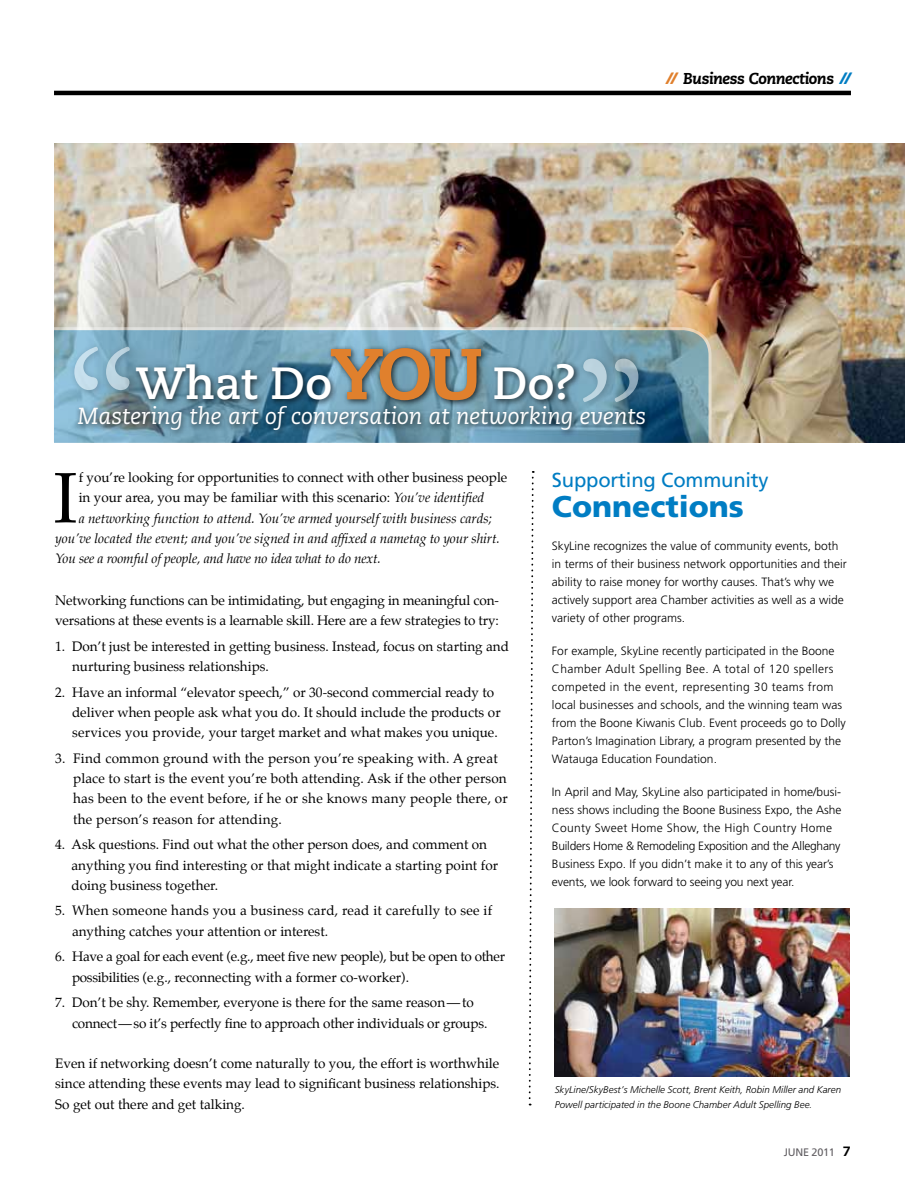
<style>
.page{position:relative;width:905px;height:1188px;background:#fff}
.page>*{position:absolute;margin:0;border:0;box-sizing:border-box;transform-origin:0 0}
.t1{font:71.55px "Palatino";color:#000}
.t2{font:700 45px "Caecilia LT Std";color:#fff}
.t3{font:900 30px "Frutiger";color:#007dc3}
.t4{font:italic 23.25px "Caecilia LT Std";color:#fff}
.t5{font:20.25px "Frutiger";letter-spacing:-.01em;color:#007dc3}
.t6{font:italic 800 15.75px "Caecilia LT Std";letter-spacing:-.035em;color:#000}
.t7{font:13.5px/20.2px "Palatino";color:#000}
.t8{font:13.5px/20.2px "Palatino";letter-spacing:.02em;color:#000}
.t9{font:italic 13.5px "Palatino";color:#000}
.t10{font:13.5px/20.2px "Palatino";letter-spacing:-.02em;color:#000}
.t11{font:300 12px/18px "Frutiger";color:#000}
.t12{font:10.8px "Frutiger";letter-spacing:-.02em;color:#625f63}
.t13{font:italic 300 9.75px/15px "Frutiger";letter-spacing:.005em;color:#000}
.s1{font-family:"Hermes";font-weight:900;color:#e0802d}
.s2{font-family:"Hermes";font-weight:900;color:#007dc3}
.s3{font-weight:800;font-size:72px;color:#e0802d}
.s4{font-style:italic}
.s5{font-family:"Caecilia LT Std";font-weight:800;font-size:13.5px;color:#000}
</style>
<div class="page">
<hr style="left:54px;top:91px;width:796px;height:4px;background:#000">
<img style="left:54px;top:144px;width:850px;height:299px">
<svg style="left:54px;top:326px;width:659px;height:117px;background:#7ca2b3"></svg>
<div style="left:69px;top:342px;width:69px;height:56px;background:#000;opacity:.45"></div>
<svg style="left:74px;top:347px;width:56px;height:43px;background:#99bed2"></svg>
<div style="left:74px;top:402px;width:578px;height:36px;background:#000;opacity:.75"></div>
<svg style="left:528px;top:471px;width:6px;height:634px"></svg>
<div style="left:578px;top:354px;width:69px;height:57px;background:#000;opacity:.45"></div>
<svg style="left:582px;top:359px;width:56px;height:43px;background:#81a5b7"></svg>
<div style="left:132px;top:344px;width:449px;height:64px;background:#000;opacity:.75"></div>
<img style="left:555px;top:908px;width:294px;height:169px">
<p class="t6" style="left:667px;top:69px;width:185px"><span class="s1">//</span> Business Connections <span class="s2">//</span></p>
<h2 class="t2" style="left:136px;top:357px;width:442px">What Do <span class="s3">YOU</span> Do?</h2>
<h3 class="t4" style="left:77px;top:403px;width:570px">Mastering the art of conversation at networking events</h3>
<h1 class="t1" style="left:53px;top:439px;width:26px">I</h1>
<p class="t7" style="left:79px;top:467px;width:430px">f you’re looking for opportunities to connect with other business people</p>
<p class="t7" style="left:79px;top:488px;width:407px">in your area, you may be familiar with this scenario: <span class="s4">You’ve identified</span></p>
<p class="t9" style="left:79px;top:507px;width:415px">a networking function to attend. You’ve armed yourself with business cards;</p>
<p class="t9" style="left:55px;top:528px;width:446px">you’ve located the event; and you’ve signed in and affixed a nametag to your shirt.</p>
<p class="t9" style="left:55px;top:548px;width:327px">You see a roomful of people, and have no idea what to do next.</p>
<p class="t7" style="left:55px;top:590px;width:445px">Networking functions can be intimidating, but engaging in meaningful con&shy;versations at these events is a learnable skill. Here are a few strategies to try:</p>
<p class="t7" style="left:72px;top:636px;width:438px;text-indent:-17px">1. Don’t just be interested in getting business. Instead, focus on starting and nurturing business relationships.</p>
<p class="t7" style="left:72px;top:682px;width:430px;text-indent:-17px">2. Have an informal “elevator speech,” or 30-second commercial ready to deliver when people ask what you do. It should include the products or services you provide, your target market and what makes you unique.</p>
<p class="t8" style="left:73px;top:748px;width:436px;text-indent:-18px">3. Find common ground with the person you’re speaking with. A great place to start is the event you’re both attending. Ask if the other person has been to the event before, if he or she knows many people there, or the person’s reason for attending.</p>
<p class="t7" style="left:72px;top:835px;width:428px;text-indent:-16px">4. Ask questions. Find out what the other person does, and comment on anything you find interesting or that might indicate a starting point for doing business together.</p>
<p class="t8" style="left:72px;top:901px;width:421px;text-indent:-17px">5. When someone hands you a business card, read it carefully to see if anything catches your attention or interest.</p>
<p class="t10" style="left:72px;top:947px;width:434px;text-indent:-17px">6. Have a goal for each event (e.g., meet five new people), but be open to other possibilities (e.g., reconnecting with a former co-worker).</p>
<p class="t7" style="left:72px;top:992px;width:417px;text-indent:-17px">7. Don’t be shy. Remember, everyone is there for the same reason—to connect—so it’s perfectly fine to approach other individuals or groups.</p>
<p class="t7" style="left:55px;top:1053px;width:446px;text-align:justify">Even if networking doesn’t come naturally to you, the effort is worthwhile since attending these events may lead to significant business relationships.<br>So get out there and get talking.</p>
<h3 class="t5" style="left:552px;top:468px;width:218px">Supporting Community</h3>
<h3 class="t3" style="left:552px;top:489px;width:193px">Connections</h3>
<p class="t11" style="left:552px;top:537px;width:296px">SkyLine recognizes the value of community events, both in terms of their business network opportunities and their ability to raise money for worthy causes. That’s why we actively support area Chamber activities as well as a wide variety of other programs.</p>
<p class="t11" style="left:552px;top:642px;width:295px">For example, SkyLine recently participated in the Boone Chamber Adult Spelling Bee. A total of 120 spellers competed in the event, representing 30 teams from local businesses and schools, and the winning team was from the Boone Kiwanis Club. Event proceeds go to Dolly Parton’s Imagination Library, a program presented by the Watauga Education Foundation.</p>
<p class="t11" style="left:552px;top:783px;width:291px">In April and May, SkyLine also participated in home/busi&shy;ness shows including the Boone Business Expo, the Ashe County Sweet Home Show, the High Country Home Builders Home &amp; Remodeling Exposition and the Alleghany Business Expo. If you didn’t make it to any of this year’s events, we look forward to seeing you next year.</p>
<p class="t13" style="left:555px;top:1082px;width:288px">SkyLine/SkyBest’s Michelle Scott, Brent Keith, Robin Miller and Karen<br>Powell participated in the Boone Chamber Adult Spelling Bee.</p>
<p class="t12" style="left:783px;top:1146px;width:69px">JUNE 2011 <span class="s5">7</span></p>
</div>
